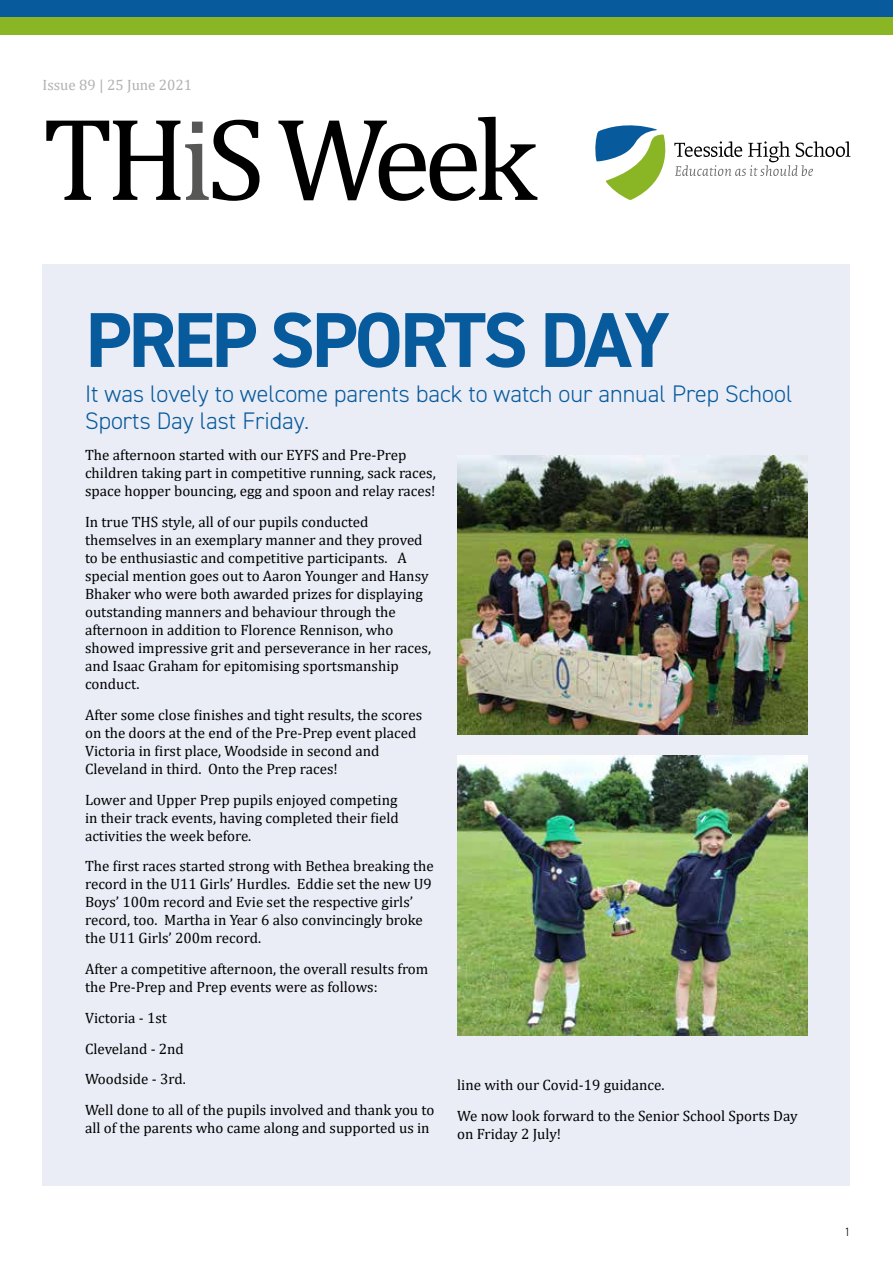
<style>
.page{position:relative;width:893px;height:1263px;background:#fff}
.page>*{position:absolute;margin:0;border:0;box-sizing:border-box;transform-origin:0 0}
.t1{font:118.95px "Cambria";letter-spacing:-.06em;color:#000}
.t2{font:700 78px "DIN2014";letter-spacing:-.04em;color:#075b9c}
.t3{font:300 24px/27px "DIN2014";color:#075b9c}
.t4{font:15px/18px "Cambria";color:#000}
.t5{font:15px "Cambria";color:#b3b2b2}
.t6{font:300 12px "DIN2014";color:#000}
.s1{color:#575756}
</style>
<div class="page">
<div style="left:0;top:0;width:893px;height:17px;background:#075b9c"></div>
<div style="left:0;top:17px;width:893px;height:17px;background:#8ab625"></div>
<svg style="left:595px;top:125px;width:255px;height:75px"></svg>
<div style="left:43px;top:264px;width:807px;height:921px;background:#eaecf6"></div>
<img style="left:457px;top:455px;width:351px;height:279px">
<img style="left:457px;top:756px;width:351px;height:279px">
<p class="t5" style="left:43px;top:76px;width:151px">Issue 89 | 25 June 2021</p>
<h1 class="t1" style="left:43px;top:89px;width:496px">TH<span class="s1">i</span>S Week</h1>
<h2 class="t2" style="left:85px;top:288px;width:586px">PREP SPORTS DAY</h2>
<h3 class="t3" style="left:85px;top:381px;width:709px">It was lovely to welcome parents back to watch our annual Prep School<br>Sports Day last Friday.</h3>
<p class="t4" style="left:85px;top:446px;width:352px">The afternoon started with our EYFS and Pre-Prep children taking part in competitive running, sack races, space hopper bouncing, egg and spoon and relay races!</p>
<p class="t4" style="left:85px;top:513px;width:348px">In true THS style, all of our pupils conducted themselves in an exemplary manner and they proved to be enthusiastic and competitive participants. A special mention goes out to Aaron Younger and Hansy Bhaker who were both awarded prizes for displaying outstanding manners and behaviour through the afternoon in addition to Florence Rennison, who showed impressive grit and perseverance in her races, and Isaac Graham for epitomising sportsmanship conduct.</p>
<p class="t4" style="left:85px;top:705px;width:339px">After some close finishes and tight results, the scores on the doors at the end of the Pre-Prep event placed Victoria in first place, Woodside in second and Cleveland in third. Onto the Prep races!</p>
<p class="t4" style="left:85px;top:790px;width:315px;text-align:justify">Lower and Upper Prep pupils enjoyed competing in their track events, having completed their field activities the week before.</p>
<p class="t4" style="left:85px;top:857px;width:350px">The first races started strong with Bethea breaking the record in the U11 Girls’ Hurdles. Eddie set the new U9<br>Boys’ 100m record and Evie set the respective girls’ record, too. Martha in Year 6 also convincingly broke the U11 Girls’ 200m record.</p>
<p class="t4" style="left:85px;top:960px;width:345px">After a competitive afternoon, the overall results from the Pre-Prep and Prep events were as follows:</p>
<p class="t4" style="left:85px;top:1002px;width:351px;line-height:30.8px">Victoria - 1st<br>Cleveland - 2nd<br>Woodside - 3rd.<br>Well done to all of the pupils involved and thank you to</p>
<p class="t4" style="left:85px;top:1119px;width:346px">all of the parents who came along and supported us in</p>
<p class="t4" style="left:457px;top:1070px;width:342px;line-height:30.8px">line with our Covid-19 guidance.<br>We now look forward to the Senior School Sports Day</p>
<p class="t4" style="left:457px;top:1125px;width:106px">on Friday 2 July!</p>
<p class="t6" style="left:845px;top:1224px;width:7px">1</p>
</div>
